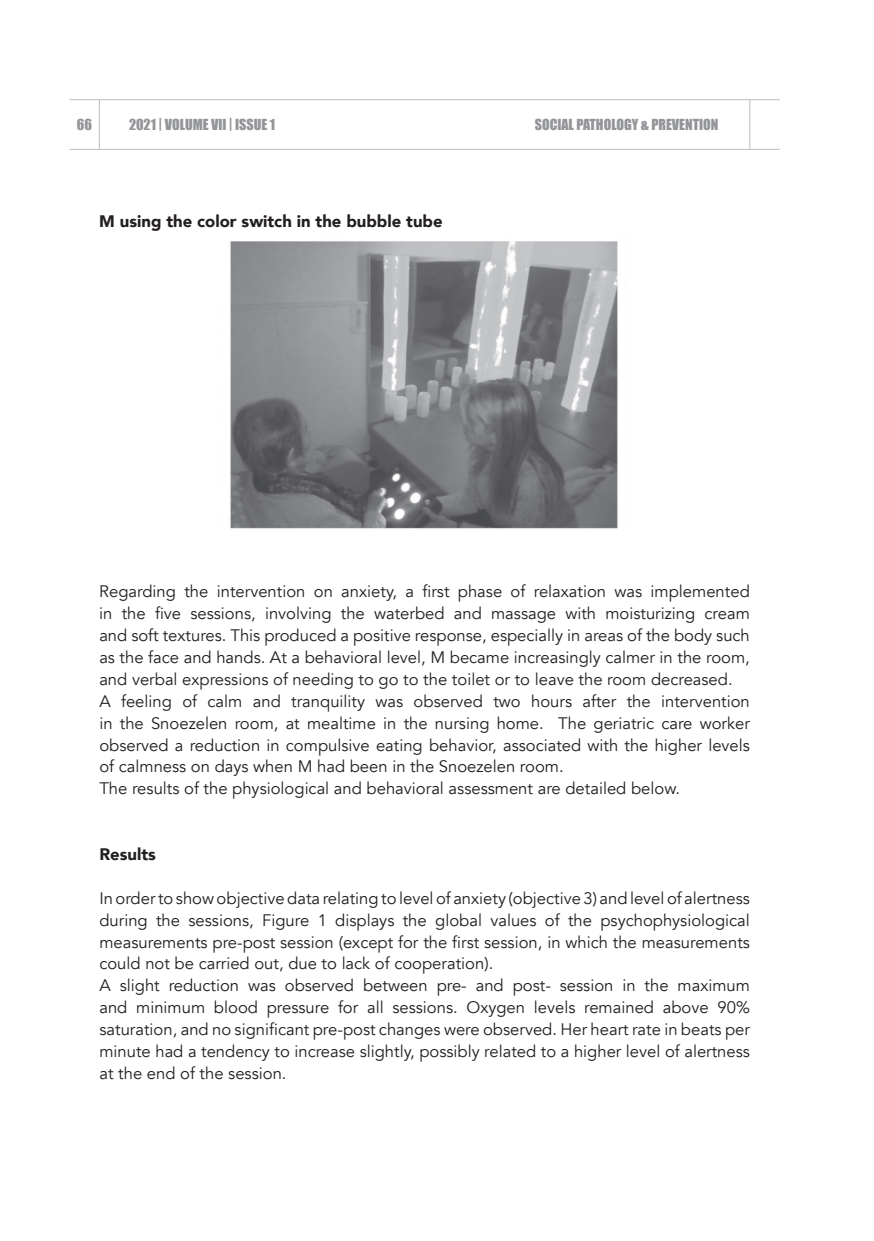
<style>
.page{position:relative;width:874px;height:1241px;background:#fff}
.page>*{position:absolute;margin:0;border:0;box-sizing:border-box;transform-origin:0 0}
.t1{font:16.62px/21.9px "Avenir";color:#231f20}
.t2{font:900 16.62px "Avenir";color:#231f20}
.t3{font:14px "Impact";color:#939598}
</style>
<div class="page">
<hr style="left:69px;top:99px;width:710px;height:1px;background:#bcbdc0">
<hr style="left:69px;top:149px;width:710px;height:1px;background:#bcbdc0">
<hr style="left:99px;top:99px;width:1px;height:50px;background:#bcbdc0">
<hr style="left:749px;top:99px;width:1px;height:50px;background:#bcbdc0">
<img style="left:230px;top:241px;width:388px;height:288px">
<p class="t3" style="left:77px;top:114px;width:17px">66</p>
<p class="t3" style="left:129px;top:113px;width:147px">2021 | VOLUME VII | ISSUE 1</p>
<p class="t3" style="left:534px;top:114px;width:185px">SOCIAL PATHOLOGY &amp; PREVENTION</p>
<p class="t2" style="left:99px;top:207px;width:344px">M using the color switch in the bubble tube</p>
<p class="t1" style="left:99px;top:580px;width:651px">Regarding the intervention on anxiety, a first phase of relaxation was implemented in the five sessions, involving the waterbed and massage with moisturizing cream and soft textures. This produced a positive response, especially in areas of the body such as the face and hands. At a behavioral level, M became increasingly calmer in the room, and verbal expressions of needing to go to the toilet or to leave the room decreased.<br>A feeling of calm and tranquility was observed two hours after the intervention in the Snoezelen room, at mealtime in the nursing home. The geriatric care worker observed a reduction in compulsive eating behavior, associated with the higher levels of calmness on days when M had been in the Snoezelen room.<br>The results of the physiological and behavioral assessment are detailed below.</p>
<p class="t2" style="left:99px;top:839px;width:58px">Results</p>
<p class="t1" style="left:99px;top:887px;width:651px">In order to show objective data relating to level of anxiety (objective 3) andlevel of alertness during the sessions, Figure 1 displays the global values of the psychophysiological measurements pre-post session (except for the first session, in which the measurements could not be carried out, due to lack of cooperation).<br>A slight reduction was observed between pre- and post- session in the maximum and minimum blood pressure for all sessions. Oxygen levels remained above 90% saturation, and no significant pre-post changes were observed. Her heart rate in beats per minute had a tendency to increase slightly, possibly related to a higher level of alertness at the end of the session.</p>
</div>
